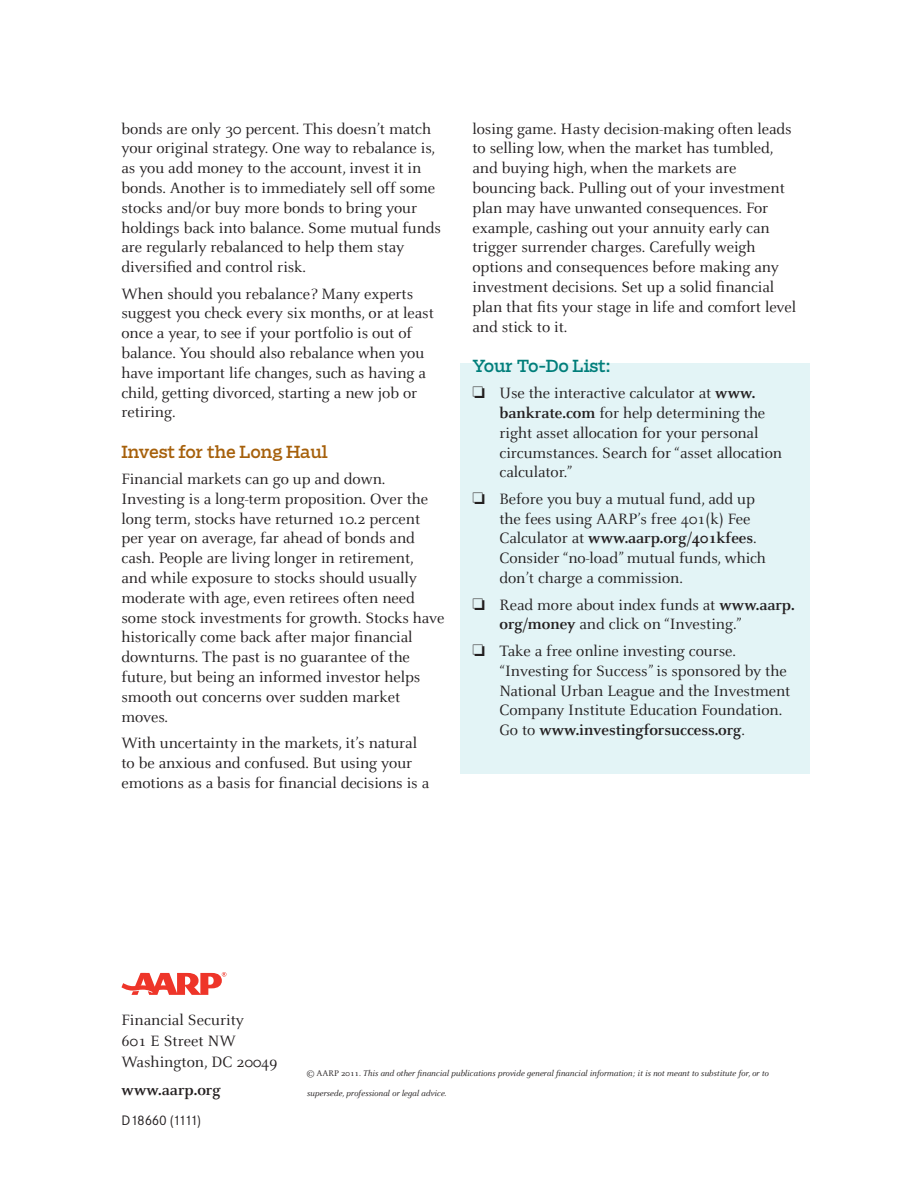
<style>
.page{position:relative;width:918px;height:1188px;background:#fff}
.page>*{position:absolute;margin:0;border:0;box-sizing:border-box;transform-origin:0 0}
.t1{font:16.5px/19.8px "Celeste";letter-spacing:-.005em;color:#231f20}
.t2{font:16.5px "Boomer Serif";letter-spacing:-.005em;color:#a6600b}
.t3{font:16.5px "Boomer Serif";letter-spacing:-.005em;color:#007e7a}
.t4{font:700 16.5px "Celeste";color:#231f20}
.t5{font:13.5px "Corporate SBQ";letter-spacing:-.05em;color:#231f20}
.t6{font:italic 9px "Celeste";letter-spacing:-.005em;color:#231f20}
.s1{font-weight:700}
.s2{font-style:normal}
</style>
<div class="page">
<div style="left:460px;top:363px;width:350px;height:411px;background:#e3f4f6"></div>
<svg style="left:122px;top:972px;width:104px;height:23px"></svg>
<p class="t1" style="left:122px;top:119px;width:321px">bonds are only 30 percent. This doesn’t match your original strategy. One way to rebalance is, as you add money to the account, invest it in bonds. Another is to immediately sell off some stocks and/or buy more bonds to bring your holdings back into balance. Some mutual funds are regularly rebalanced to help them stay diversified and control risk.</p>
<p class="t1" style="left:122px;top:284px;width:314px">When should you rebalance? Many experts suggest you check every six months, or at least once a year, to see if your portfolio is out of balance. You should also rebalance when you have important life changes, such as having a child, getting divorced, starting a new job or retiring.</p>
<p class="t2" style="left:122px;top:441px;width:208px">Invest for the Long Haul</p>
<p class="t1" style="left:122px;top:470px;width:325px">Financial markets can go up and down.<br>Investing is a long-term proposition. Over the long term, stocks have returned 10.2 percent per year on average, far ahead of bonds and cash. People are living longer in retirement,<br>and while exposure to stocks should usually moderate with age, even retirees often need some stock investments for growth. Stocks have historically come back after major financial downturns. The past is no guarantee of the future, but being an informed investor helps smooth out concerns over sudden market moves.</p>
<p class="t1" style="left:122px;top:734px;width:309px">With uncertainty in the markets, it’s natural to be anxious and confused. But using your emotions as a basis for financial decisions is a</p>
<p class="t1" style="left:473px;top:119px;width:325px">losing game. Hasty decision-making often leads to selling low, when the market has tumbled, and buying high, when the markets are bouncing back. Pulling out of your investment plan may have unwanted consequences. For example, cashing out your annuity early can trigger surrender charges. Carefully weigh options and consequences before making any investment decisions. Set up a solid financial plan that fits your stage in life and comfort level and stick to it.</p>
<p class="t3" style="left:473px;top:355px;width:140px">Your To-Do List:</p>
<p class="t1" style="left:499px;top:384px;width:284px">Use the interactive calculator at <span class="s1">www. bankrate.com</span> for help determining the right asset allocation for your personal circumstances. Search for “asset allocation calculator.”</p>
<p class="t1" style="left:499px;top:489px;width:268px">Before you buy a mutual fund, add up the fees using AARP’s free 401(k) Fee Calculator at <span class="s1">www.aarp.org/401kfees</span>.<br>Consider “no-load” mutual funds, which don’t charge a commission.</p>
<p class="t1" style="left:499px;top:595px;width:297px">Read more about index funds at <span class="s1">www.aarp. org/money</span> and click on “Investing.”</p>
<p class="t1" style="left:499px;top:641px;width:292px">Take a free online investing course. “Investing for Success” is sponsored by the National Urban League and the Investment Company Institute Education Foundation.<br>Go to <span class="s1">www.investingforsuccess.org</span>.</p>
<p class="t1" style="left:122px;top:1010px;width:158px;line-height:21px">Financial Security<br>601 E Street NW<br>Washington, DC 20049</p>
<p class="t4" style="left:122px;top:1080px;width:101px">www.aarp.org</p>
<p class="t5" style="left:122px;top:1112px;width:81px">D18660 (1111)</p>
<p class="t6" style="left:307px;top:1069px;width:463px"><span class="s2">© AARP 2011.</span> This and other financial publications provide general financial information; it is not meant to substitute for, or to</p>
<p class="t6" style="left:307px;top:1088px;width:141px">supersede, professional or legal advice.</p>
</div>
